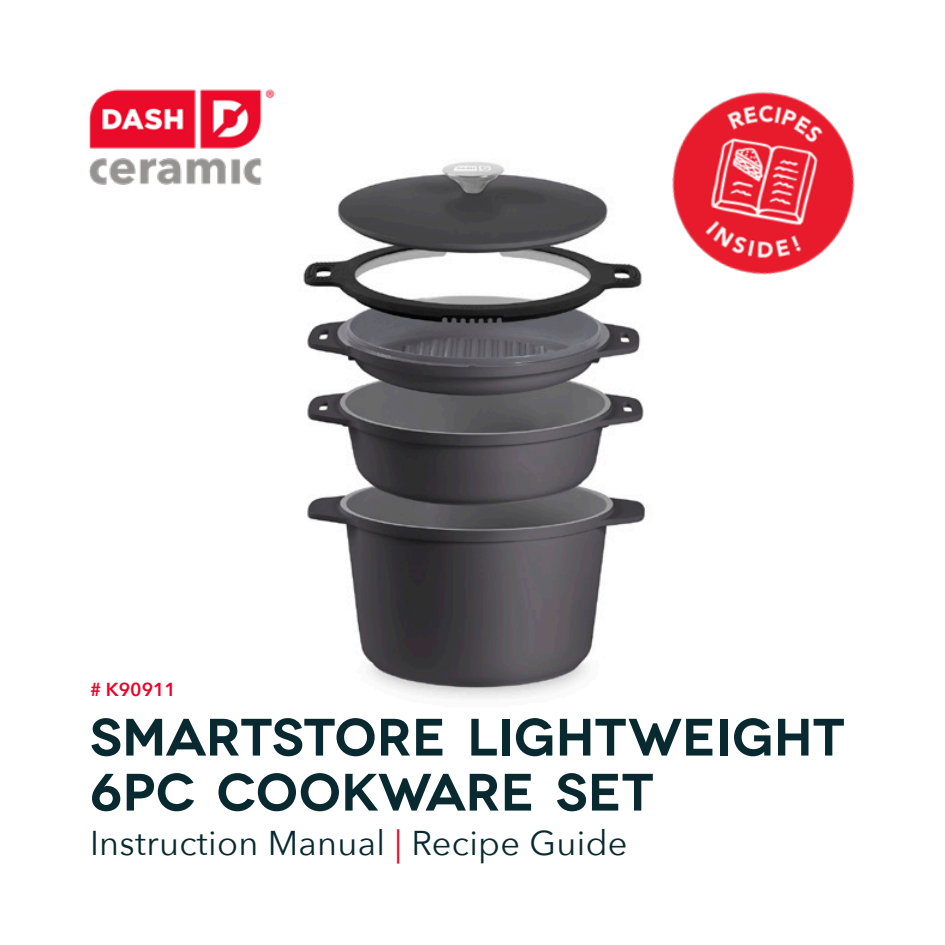
<style>
.page{position:relative;width:945px;height:945px;background:#fff}
.page>*{position:absolute;margin:0;border:0;box-sizing:border-box;transform-origin:0 0}
.Product_Name{font:600 52.5px/55px "Novecentowide";color:#08292f}
.t1{font:34.25px "Avenir Next";letter-spacing:.01em;color:#08292f}
.t2{font:600 18.75px "Avenir Next";color:#ef0027}
.s1{color:#ef0027}
</style>
<div class="page">
<img style="left:275px;top:92px;width:370px;height:606px">
<img style="left:672px;top:92px;width:183px;height:183px">
<img style="left:89px;top:89px;width:186px;height:96px">
<p class="t2" style="left:90px;top:673px;width:88px"># K90911</p>
<p class="Product_Name" style="left:90px;top:710px;width:756px">SMARTSTORE LIGHTWEIGHT<br>6PC COOKWARE SET</p>
<p class="t1" style="left:90px;top:814px;width:539px">Instruction Manual <span class="s1">|</span> Recipe Guide</p>
</div>
